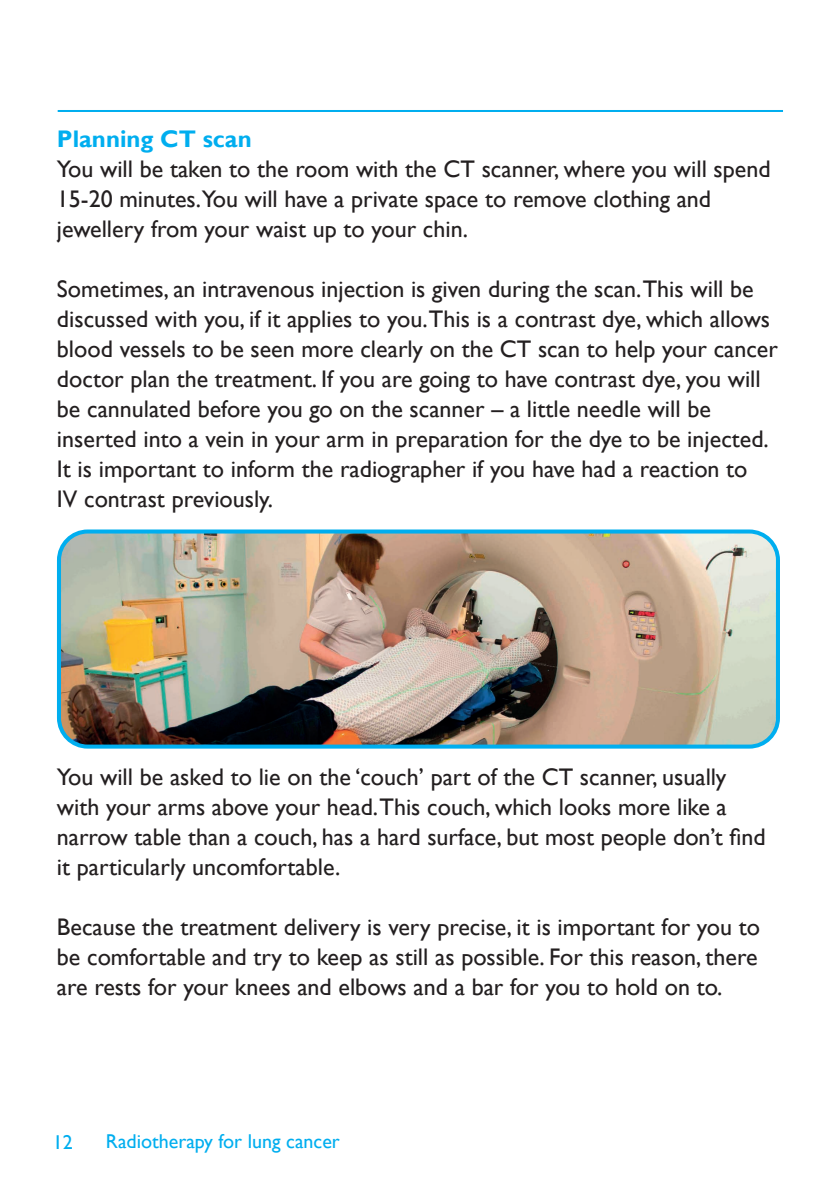
<style>
.page{position:relative;width:840px;height:1191px;background:#fff}
.page>*{position:absolute;margin:0;border:0;box-sizing:border-box;transform-origin:0 0}
.t1{font:24px/30px "Gill Sans";color:#231f20}
.t2{font:700 24px "Gill Sans";color:#00aeef}
.t3{font:20px "Gill Sans";color:#00aeef}
</style>
<div class="page">
<hr style="left:58px;top:110px;width:724px;height:2px;background:#00aeef">
<img style="left:62px;top:534px;width:715px;height:212px">
<div style="left:57px;top:529px;width:722px;height:219px;border:4px solid #00aeef;border-radius:29px"></div>
<p class="t2" style="left:57px;top:124px;width:196px">Planning CT scan</p>
<p class="t1" style="left:57px;top:154px;width:714px">You will be taken to the room with the CT scanner, where you will spend<br>15-20 minutes.You will have a private space to remove clothing and jewellery from your waist up to your chin.</p>
<p class="t1" style="left:57px;top:274px;width:722px">Sometimes, an intravenous injection is given during the scan.This will be discussed with you, if it applies to you.This is a contrast dye, which allows blood vessels to be seen more clearly on the CT scan to help your cancer doctor plan the treatment. If you are going to have contrast dye, you will be cannulated before you go on the scanner – a little needle will be inserted into a vein in your arm in preparation for the dye to be injected.<br>It is important to inform the radiographer if you have had a reaction to<br>IV contrast previously.</p>
<p class="t1" style="left:57px;top:762px;width:710px">You will be asked to lie on the ‘couch’ part of the CT scanner, usually with your arms above your head.This couch, which looks more like a narrow table than a couch, has a hard surface, but most people don’t find it particularly uncomfortable.</p>
<p class="t1" style="left:57px;top:912px;width:704px;text-align:justify">Because the treatment delivery is very precise, it is important for you to be comfortable and try to keep as still as possible. For this reason, there are rests for your knees and elbows and a bar for you to hold on to.</p>
<p class="t3" style="left:53px;top:1130px;width:21px">12</p>
<p class="t3" style="left:106px;top:1130px;width:235px">Radiotherapy for lung cancer</p>
</div>
